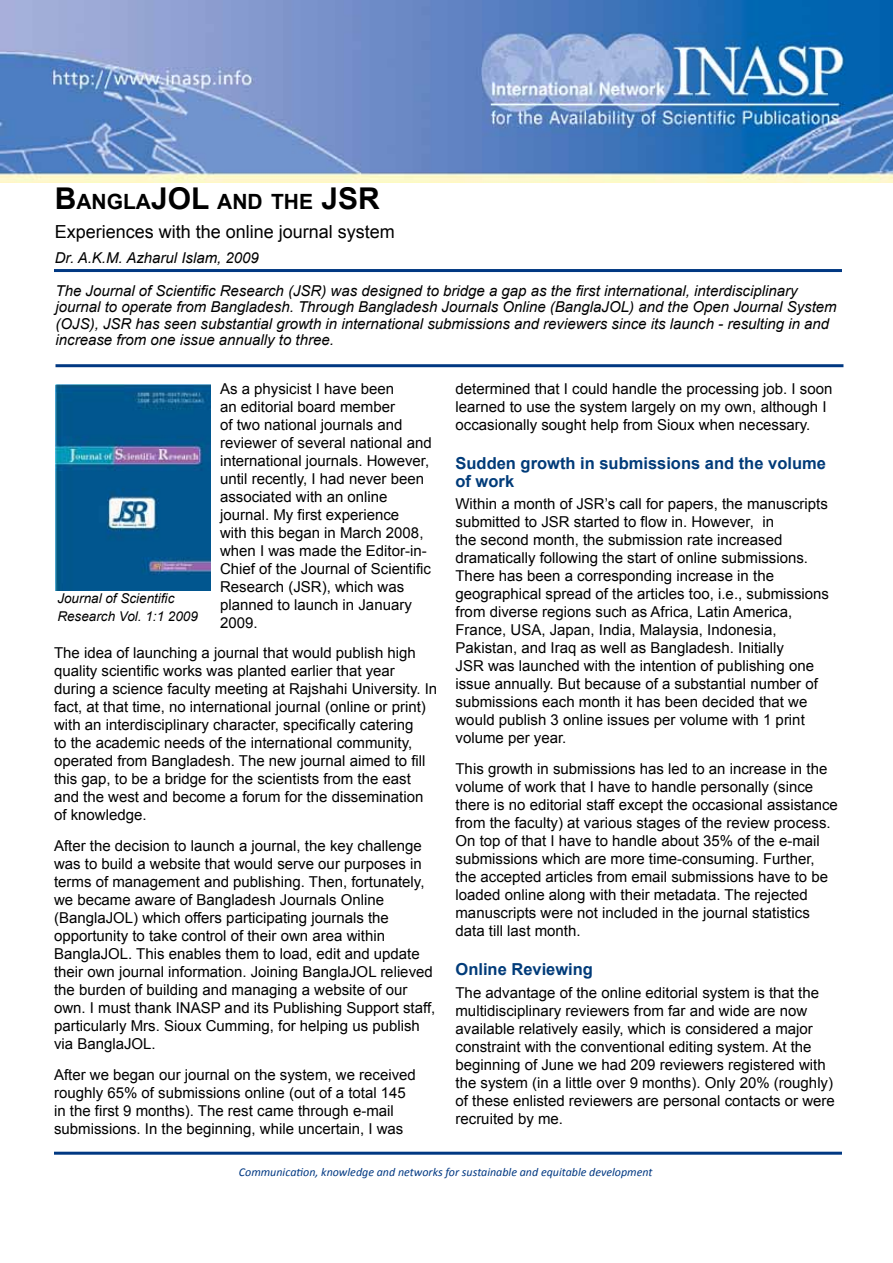
<style>
.page{position:relative;width:893px;height:1263px;background:#fff}
.page>*{position:absolute;margin:0;border:0;box-sizing:border-box;transform-origin:0 0}
.t1{font:700 21px "Arial";color:#000}
.t2{font:18px "Arial";color:#000}
.t3{font:700 16.5px/18px "Arial";color:#003b79}
.t4{font:15px/18px "Arial";color:#000}
.t5{font:italic 15px/16.5px "Arial";color:#000}
.t6{font:italic 13.5px/18px "Arial";color:#000}
.t7{font:italic 12px "Calibri";color:#003882}
.s1{font-size:30px}
</style>
<div class="page">
<hr style="left:56px;top:1152px;width:784px;height:3px;background:#003882">
<hr style="left:56px;top:269px;width:784px;height:3px;background:#003882">
<hr style="left:57px;top:364px;width:785px;height:3px;background:#003882">
<img style="left:0;top:0;width:893px;height:182px">
<img style="left:55px;top:385px;width:155px;height:205px">
<h1 class="t1" style="left:55px;top:187px;width:326px"><span class="s1">B</span>ANGLA<span class="s1">JOL</span> AND THE <span class="s1">JSR</span></h1>
<p class="t2" style="left:55px;top:220px;width:342px">Experiences with the online journal system</p>
<p class="t5" style="left:55px;top:250px;width:206px">Dr. A.K.M. Azharul Islam, 2009</p>
<p class="t5" style="left:55px;top:282px;width:783px">The Journal of Scientific Research (JSR) was designed to bridge a gap as the first international, interdisciplinary journal to operate from Bangladesh. Through Bangladesh Journals Online (BanglaJOL) and the Open Journal System (OJS), JSR has seen substantial growth in international submissions and reviewers since its launch - resulting in and increase from one issue annually to three.</p>
<p class="t4" style="left:220px;top:379px;width:213px">As a physicist I have been<br>an editorial board member<br>of two national journals and reviewer of several national and international journals. However, until recently, I had never been associated with an online journal. My first experience<br>with this began in March 2008, when I was made the Editor-in-<br>Chief of the Journal of Scientific<br>Research (JSR), which was planned to launch in January<br>2009.</p>
<p class="t4" style="left:54px;top:644px;width:385px">The idea of launching a journal that would publish high quality scientific works was planted earlier that year during a science faculty meeting at Rajshahi University. In fact, at that time, no international journal (online or print) with an interdisciplinary character, specifically catering<br>to the academic needs of the international community, operated from Bangladesh. The new journal aimed to fill this gap, to be a bridge for the scientists from the east and the west and become a forum for the dissemination of knowledge.</p>
<p class="t4" style="left:54px;top:837px;width:383px">After the decision to launch a journal, the key challenge was to build a website that would serve our purposes in terms of management and publishing. Then, fortunately, we became aware of Bangladesh Journals Online (BanglaJOL) which offers participating journals the opportunity to take control of their own area within BanglaJOL. This enables them to load, edit and update their own journal information. Joining BanglaJOL relieved the burden of building and managing a website of our own. I must thank INASP and its Publishing Support staff, particularly Mrs. Sioux Cumming, for helping us publish via BanglaJOL.</p>
<p class="t4" style="left:54px;top:1066px;width:363px">After we began our journal on the system, we received roughly 65% of submissions online (out of a total 145 in the first 9 months). The rest came through e-mail submissions. In the beginning, while uncertain, I was</p>
<p class="t6" style="left:57px;top:589px;width:142px">Journal of Scientific<br>Research Vol. 1:1 2009</p>
<p class="t4" style="left:455px;top:379px;width:378px">determined that I could handle the processing job. I soon learned to use the system largely on my own, although I occasionally sought help from Sioux when necessary.</p>
<p class="t3" style="left:455px;top:455px;width:372px">Sudden growth in submissions and the volume of work</p>
<p class="t4" style="left:455px;top:495px;width:375px">Within a month of JSR’s call for papers, the manuscripts submitted to JSR started to flow in. However, in<br>the second month, the submission rate increased dramatically following the start of online submissions.<br>There has been a corresponding increase in the geographical spread of the articles too, i.e., submissions from diverse regions such as Africa, Latin America, France, USA, Japan, India, Malaysia, Indonesia, Pakistan, and Iraq as well as Bangladesh. Initially<br>JSR was launched with the intention of publishing one issue annually. But because of a substantial number of submissions each month it has been decided that we would publish 3 online issues per volume with 1 print volume per year.</p>
<p class="t4" style="left:455px;top:760px;width:384px">This growth in submissions has led to an increase in the volume of work that I have to handle personally (since there is no editorial staff except the occasional assistance from the faculty) at various stages of the review process.<br>On top of that I have to handle about 35% of the e-mail submissions which are more time-consuming. Further, the accepted articles from email submissions have to be loaded online along with their metadata. The rejected manuscripts were not included in the journal statistics data till last month.</p>
<p class="t3" style="left:455px;top:961px;width:139px">Online Reviewing</p>
<p class="t4" style="left:455px;top:983px;width:381px">The advantage of the online editorial system is that the multidisciplinary reviewers from far and wide are now available relatively easily, which is considered a major constraint with the conventional editing system. At the beginning of June we had 209 reviewers registered with the system (in a little over 9 months). Only 20% (roughly) of these enlisted reviewers are personal contacts or were recruited by me.</p>
<p class="t7" style="left:239px;top:1164px;width:415px">Communication, knowledge and networks for sustainable and equitable development</p>
</div>
